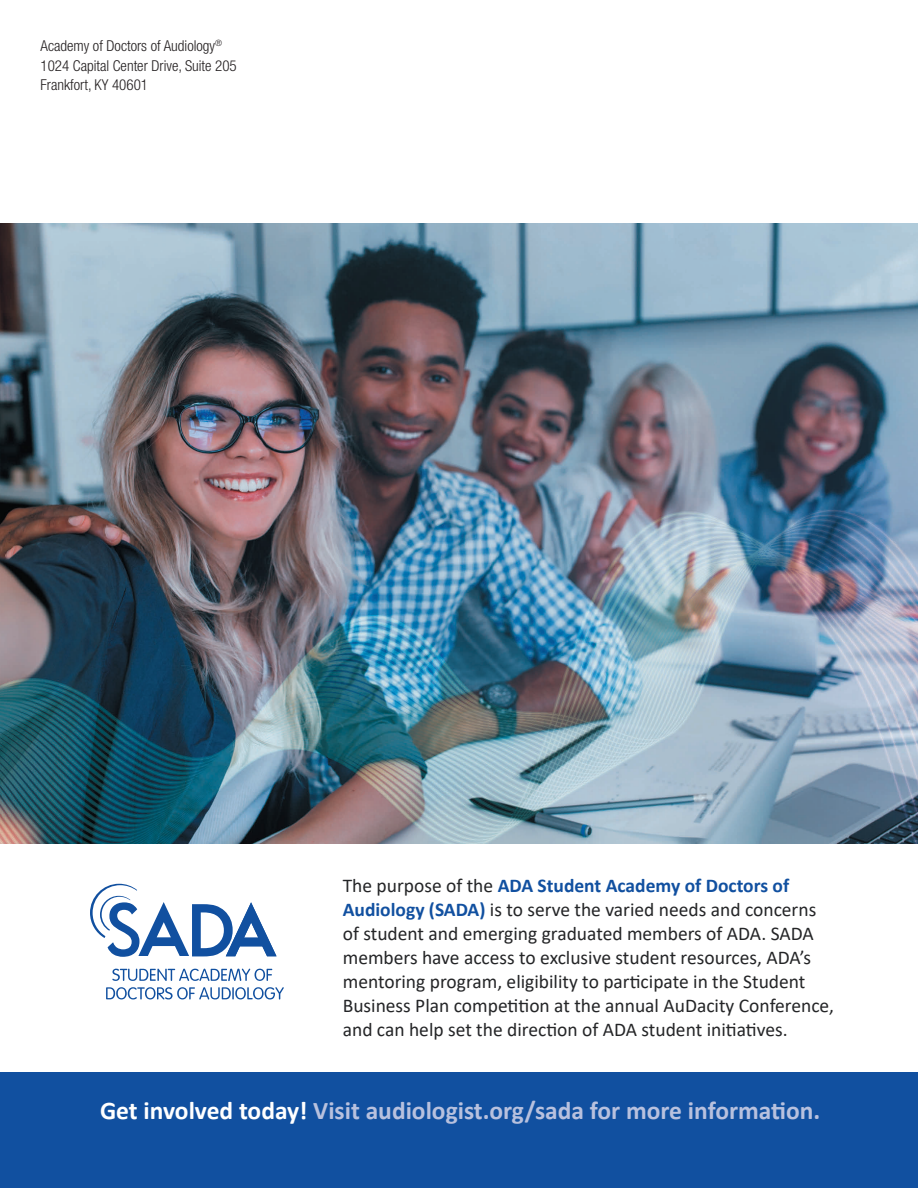
<style>
.page{position:relative;width:918px;height:1188px;background:#fff}
.page>*{position:absolute;margin:0;border:0;box-sizing:border-box;transform-origin:0 0}
.t1{font:700 25.5px "Calibri";color:#b8c1de}
.t2{font:19.5px/24px "Calibri";color:#242527}
.t3{font:300 condensed 15px/19.5px "Helvetica Neue LT Std";color:#231f20}
.s1{font-weight:700;color:#1150a0}
.s2{color:#fff}
</style>
<div class="page">
<div style="left:0;top:1073px;width:918px;height:115px;background:#1150a0"></div>
<img style="left:0;top:223px;width:917px;height:620px">
<svg style="left:112px;top:969px;width:160px;height:12px"></svg>
<svg style="left:106px;top:987px;width:178px;height:13px"></svg>
<svg style="left:90px;top:884px;width:187px;height:73px"></svg>
<hr style="left:917px;top:0;width:1px;height:1188px;background:#11b0c6">
<p class="t3" style="left:40px;top:36px;width:198px">Academy of Doctors of Audiology<sup>®<br></sup>1024 Capital Center Drive, Suite 205<br>Frankfort, KY 40601</p>
<p class="t2" style="left:343px;top:873px;width:493px">The purpose of the <span class="s1">ADA Student Academy of Doctors of Audiology (SADA)</span> is to serve the varied needs and concerns of student and emerging graduated members of ADA. SADA members have access to exclusive student resources, ADA’s mentoring program, eligibility to participate in the Student Business Plan competition at the annual AuDacity Conference, and can help set the direction of ADA student initiatives.</p>
<h1 class="t1" style="left:100px;top:1093px;width:722px"><span class="s2">Get involved today!</span> Visit audiologist.org/sada for more information.</h1>
</div>
